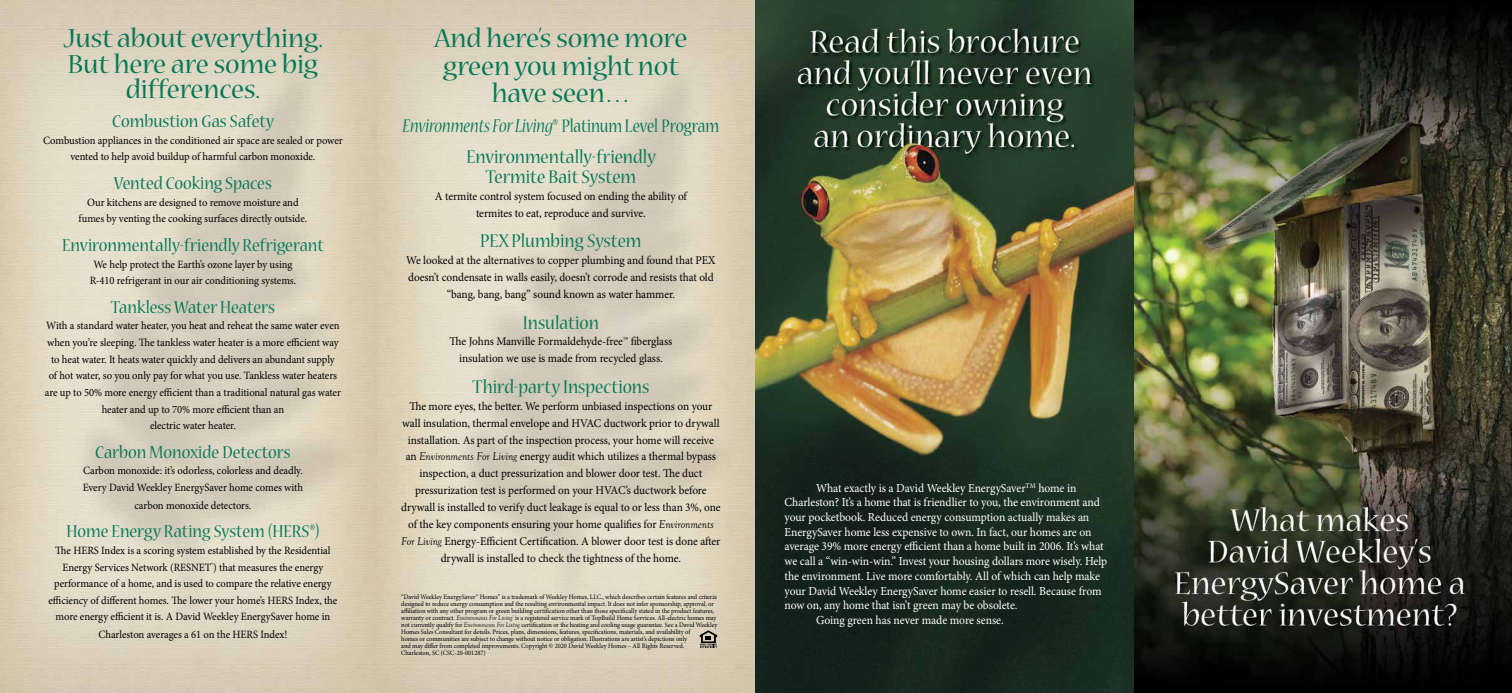
<style>
.page{position:relative;width:1512px;height:693px;background:#fff}
.page>*{position:absolute;margin:0;border:0;box-sizing:border-box;transform-origin:0 0}
.t1{font:28.88px/27.1px "Nueva";letter-spacing:-.005em;color:#037857;text-align:center}
.t2{font:italic 21px "Nueva";color:#037857;scale:.8 1}
.t3{font:20.39px/20.4px "Nueva";color:#037857;text-align:center;scale:.9 1}
.t4{font:19.16px "Nueva";color:#037857;scale:.9 1}
.t5{font:12.25px "Minion Pro";letter-spacing:-.01em;color:#fff;scale:.95 1}
.t6{font:11.9px/17px "Minion Pro";letter-spacing:-.005em;color:#000;text-align:center;scale:.95 1}
.t7{font:11.11px/16.6px "Minion Pro";letter-spacing:-.01em;color:#000;text-align:center;scale:.95 1}
.t8{font:6.83px/7px "Minion Pro";letter-spacing:-.005em;color:#000;scale:.95 1}
.s1{font-size:28.7px}
.s2{font-style:normal;font-size:20.12px}
.s3{font-family:"Goudy Old Sty";font-style:italic}
</style>
<div class="page">
<img style="left:0;top:0;width:1134px;height:693px">
<img style="left:1134px;top:0;width:378px;height:693px">
<svg style="left:700px;top:630px;width:17px;height:18px"></svg>
<h1 class="t1" style="left:64px;top:27px;width:261px;line-height:25.5px">Just about everything.<br>But here are some big differences<span class="s1">.</span></h1>
<h3 class="t4" style="left:112px;top:112px;width:181px">Combustion Gas Safety</h3>
<p class="t7" style="left:43px;top:132px;width:317px">Combustion appliances in the conditioned air space are sealed or power vented to help avoid buildup of harmful carbon monoxide.</p>
<h3 class="t4" style="left:114px;top:174px;width:177px">Vented Cooking Spaces</h3>
<p class="t7" style="left:79px;top:194px;width:242px">Our kitchens are designed to remove moisture and fumes by venting the cooking surfaces directly outside.</p>
<h3 class="t4" style="left:62px;top:236px;width:292px">Environmentally-friendly Refrigerant</h3>
<p class="t7" style="left:90px;top:256px;width:219px">We help protect the Earth’s ozone layer by using<br>R-410 refrigerant in our air conditioning systems.</p>
<h3 class="t4" style="left:111px;top:298px;width:184px">Tankless Water Heaters</h3>
<p class="t7" style="left:45px;top:318px;width:313px">With a standard water heater, you heat and reheat the same water even when you’re sleeping. The tankless water heater is a more efficient way to heat water. It heats water quickly and delivers an abundant supply<br>of hot water, so you only pay for what you use. Tankless water heaters are up to 50% more energy efficient than a traditional natural gas water heater and up to 70% more efficient than an<br>electric water heater.</p>
<h3 class="t4" style="left:95px;top:443px;width:219px">Carbon Monoxide Detectors</h3>
<p class="t7" style="left:83px;top:462px;width:233px;line-height:17.1px">Carbon monoxide: it’s odorless, colorless and deadly.<br>Every David Weekley EnergySaver home comes with carbon monoxide detectors.</p>
<h3 class="t4" style="left:66px;top:523px;width:283px">Home Energy Rating System (HERS®)</h3>
<p class="t7" style="left:48px;top:542px;width:306px">The HERS Index is a scoring system established by the Residential Energy Services Network (RESNET<sup>®</sup>) that measures the energy performance of a home, and is used to compare the relative energy efficiency of different homes. The lower your home’s HERS Index, the more energy efficient it is. A David Weekley EnergySaver home in Charleston averages a 61 on the HERS Index!</p>
<h1 class="t1" style="left:434px;top:26px;width:254px">And here’s some more green you might not have seen…</h1>
<h2 class="t2" style="left:403px;top:116px;width:397px">Environments For Living<span class="s2">® Platinum Level Program</span></h2>
<h3 class="t3" style="left:466px;top:147px;width:212px">Environmentally-friendly<br>Termite Bait System</h3>
<p class="t6" style="left:435px;top:188px;width:267px;line-height:16.6px">A termite control system focused on ending the ability of termites to eat, reproduce and survive.</p>
<h3 class="t3" style="left:480px;top:232px;width:181px">PEX Plumbing System</h3>
<p class="t6" style="left:406px;top:252px;width:327px">We looked at the alternatives to copper plumbing and found that PEX doesn’t condensate in walls easily, doesn’t corrode and resists that old “bang, bang, bang” sound known as water hammer.</p>
<h3 class="t3" style="left:523px;top:313px;width:86px">Insulation</h3>
<p class="t6" style="left:450px;top:333px;width:236px;line-height:16.6px">The Johns Manville Formaldehyde-free™ fiberglass insulation we use is made from recycled glass.</p>
<h3 class="t3" style="left:472px;top:377px;width:198px">Third-party Inspections</h3>
<p class="t6" style="left:401px;top:397px;width:338px">The more eyes, the better. We perform unbiased inspections on your wall insulation, thermal envelope and HVAC ductwork prior to drywall installation. As part of the inspection process, your home will receive an <span class="s3">Environments For Living</span> energy audit which utilizes a thermal bypass inspection, a duct pressurization and blower door test. The duct pressurization test is performed on your HVAC’s ductwork before drywall is installed to verify duct leakage is equal to or less than 3%, one of the key components ensuring your home qualifies for <span class="s3">Environments For Living</span> Energy-Efficient Certification. A blower door test is done after drywall is installed to check the tightness of the home.</p>
<p class="t8" style="left:401px;top:594px;width:334px">“David Weekley EnergySaver™ Homes” is a trademark of Weekley Homes, LLC., which describes certain features and criteria designed to reduce energy consumption and the resulting environmental impact. It does not infer sponsorship, approval, or affiliation with any other program or green building certification other than those specifically stated in the product features, warranty or contract. <span class="s3">Environments For Living</span><sup>®</sup> is a registered service mark of TopBuild Home Services. All-electric homes may not currently qualify for <span class="s3">Environments For Living</span> certification or the heating and cooling usage guarantee. See a David Weekley Homes Sales Consultant for details. Prices, plans, dimensions, features, specifications, materials, and availability of<br>homes or communities are subject to change without notice or obligation. Illustrations are artist’s depictions only<br>and may differ from completed improvements. Copyright © 2020 David Weekley Homes – All Rights Reserved.<br>Charleston, SC (CSC-20-001287)</p>
<p class="t5" style="left:816px;top:480px;width:276px">What exactly is a David Weekley EnergySaver<sup>TM</sup> home in</p>
<p class="t5" style="left:785px;top:494px;width:333px">Charleston? It’s a home that is friendlier to you, the environment and</p>
<p class="t5" style="left:785px;top:509px;width:322px">your pocketbook. Reduced energy consumption actually makes an</p>
<p class="t5" style="left:785px;top:524px;width:325px">EnergySaver home less expensive to own. In fact, our homes are on</p>
<p class="t5" style="left:785px;top:538px;width:338px">average 39% more energy efficient than a home built in 2006. It’s what</p>
<p class="t5" style="left:785px;top:553px;width:341px">we call a “win-win-win.” Invest your housing dollars more wisely. Help</p>
<p class="t5" style="left:785px;top:568px;width:334px">the environment. Live more comfortably. All of which can help make</p>
<p class="t5" style="left:785px;top:582px;width:335px">your David Weekley EnergySaver home easier to resell. Because from</p>
<p class="t5" style="left:785px;top:597px;width:247px">now on, any home that isn’t green may be obsolete.</p>
<p class="t5" style="left:816px;top:612px;width:199px">Going green has never made more sense.</p>
</div>
